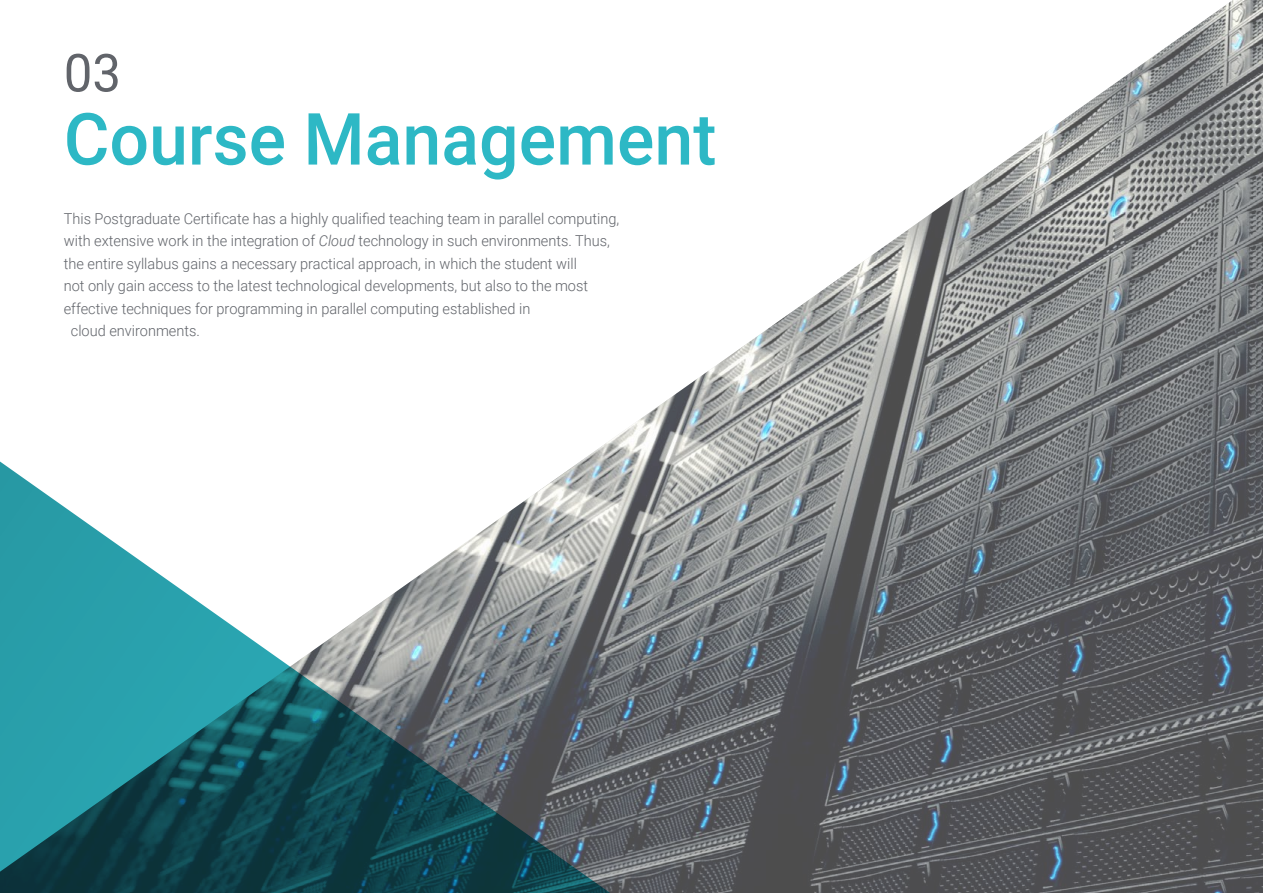
<style>
.page{position:relative;width:1263px;height:893px;background:#fff}
.page>*{position:absolute;margin:0;border:0;box-sizing:border-box;transform-origin:0 0}
.t1{font:500 72px "Roboto";color:#2db8c5}
.t2{font:52.5px "Roboto";color:#61646a}
.t3{font:300 15px "Roboto";color:#61646a}
.s1{font-style:italic}
</style>
<div class="page">
<img style="left:602px;top:0;width:661px;height:893px">
<svg style="left:0;top:446px;width:640px;height:447px"></svg>
<h2 class="t2" style="left:64px;top:36px;width:59px">03</h2>
<h1 class="t1" style="left:64px;top:89px;width:654px">Course Management</h1>
<p class="t3" style="left:64px;top:208px;width:557px">This Postgraduate Certificate has a highly qualified teaching team in parallel computing,</p>
<p class="t3" style="left:64px;top:231px;width:548px">with extensive work in the integration of <span class="s1">Cloud</span> technology in such environments. Thus,</p>
<p class="t3" style="left:64px;top:253px;width:515px">the entire syllabus gains a necessary practical approach, in which the student will</p>
<p class="t3" style="left:64px;top:276px;width:526px">not only gain access to the latest technological developments, but also to the most</p>
<p class="t3" style="left:64px;top:298px;width:468px">effective techniques for programming in parallel computing established in</p>
<p class="t3" style="left:71px;top:321px;width:131px">cloud environments.</p>
</div>
